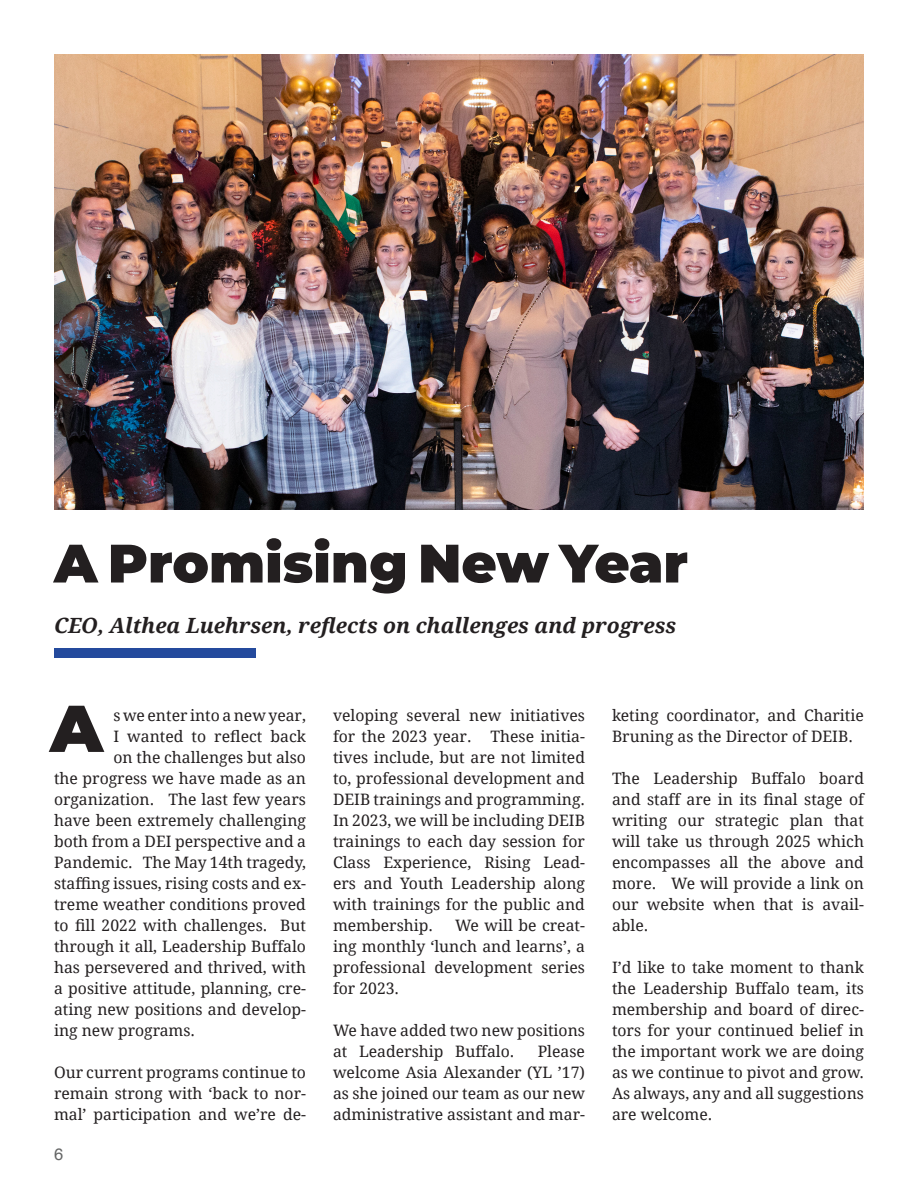
<style>
.page{position:relative;width:918px;height:1188px;background:#fff}
.page>*{position:absolute;margin:0;border:0;box-sizing:border-box;transform-origin:0 0}
.t1{font:900 66px "Montserrat";color:#231f20}
.t2{font:900 54px "Montserrat";color:#231f20}
.t3{font:italic 700 21px "Droid Serif";color:#231f20}
.t4{font:16.5px "Helvetica";color:#656666}
.t5{font:15.75px/21px "Droid Serif";color:#231f20;text-align:justify}
</style>
<div class="page">
<img style="left:54px;top:54px;width:810px;height:456px">
<div style="left:54px;top:648px;width:202px;height:10px;background:#244a9d"></div>
<p class="t2" style="left:54px;top:523px;width:636px">A Promising New Year</p>
<p class="t3" style="left:54px;top:611px;width:624px">CEO, Althea Luehrsen, reflects on challenges and progress</p>
<p class="t1" style="left:50px;top:679px;width:55px">A</p>
<p class="t5" style="left:113px;top:704px;width:194px">s we enter into a new year,</p>
<p class="t5" style="left:113px;top:725px;width:194px">I wanted to reflect back</p>
<p class="t5" style="left:113px;top:746px;width:194px">on the challenges but also</p>
<p class="t5" style="left:54px;top:767px;width:254px">the progress we have made as an</p>
<p class="t5" style="left:54px;top:788px;width:254px">organization. The last few years</p>
<p class="t5" style="left:54px;top:809px;width:253px">have been extremely challenging</p>
<p class="t5" style="left:54px;top:830px;width:253px">both from a DEI perspective and a</p>
<p class="t5" style="left:54px;top:851px;width:254px">Pandemic. The May 14th tragedy,</p>
<p class="t5" style="left:54px;top:872px;width:253px">staffing issues, rising costs and ex-</p>
<p class="t5" style="left:54px;top:893px;width:253px">treme weather conditions proved</p>
<p class="t5" style="left:54px;top:914px;width:254px">to fill 2022 with challenges. But</p>
<p class="t5" style="left:54px;top:935px;width:254px">through it all, Leadership Buffalo</p>
<p class="t5" style="left:54px;top:956px;width:254px">has persevered and thrived, with</p>
<p class="t5" style="left:54px;top:977px;width:253px">a positive attitude, planning, cre-</p>
<p class="t5" style="left:54px;top:998px;width:253px">ating new positions and develop-</p>
<p class="t5" style="left:54px;top:1019px;width:143px">ing new programs.</p>
<p class="t5" style="left:54px;top:1061px;width:253px">Our current programs continue to remain strong with ‘back to nor&shy;mal’ participation and we’re de-</p>
<p class="t4" style="left:54px;top:1141px;width:11px">6</p>
<p class="t5" style="left:333px;top:704px;width:254px">veloping several new initiatives for the 2023 year. These initia&shy;tives include, but are not limited to, professional development and DEIB trainings and programming.<br>In 2023, we will be including DEIB trainings to each day session for Class Experience, Rising Lead&shy;ers and Youth Leadership along with trainings for the public and membership.</p>
<p class="t5" style="left:333px;top:914px;width:254px;text-indent:122px">We will be creat&shy;ing monthly ‘lunch and learns’, a professional development series for 2023.</p>
<p class="t5" style="left:333px;top:1019px;width:253px">We have added two new positions at Leadership Buffalo.</p>
<p class="t5" style="left:333px;top:1040px;width:254px;text-indent:205px">Please welcome Asia Alexander (YL ’17) as she joined our team as our new administrative assistant and mar-</p>
<p class="t5" style="left:612px;top:704px;width:254px">keting coordinator, and Charitie<br>Bruning as the Director of DEIB.</p>
<p class="t5" style="left:612px;top:767px;width:254px">The Leadership Buffalo board and staff are in its final stage of writing our strategic plan that will take us through 2025 which encompasses all the above and more. We will provide a link on our website when that is avail&shy;able.</p>
<p class="t5" style="left:612px;top:956px;width:254px">I’d like to take moment to thank the Leadership Buffalo team, its membership and board of direc&shy;tors for your continued belief in the important work we are doing as we continue to pivot and grow.</p>
<p class="t5" style="left:612px;top:1082px;width:254px">As always, any and all suggestions are welcome.</p>
</div>
